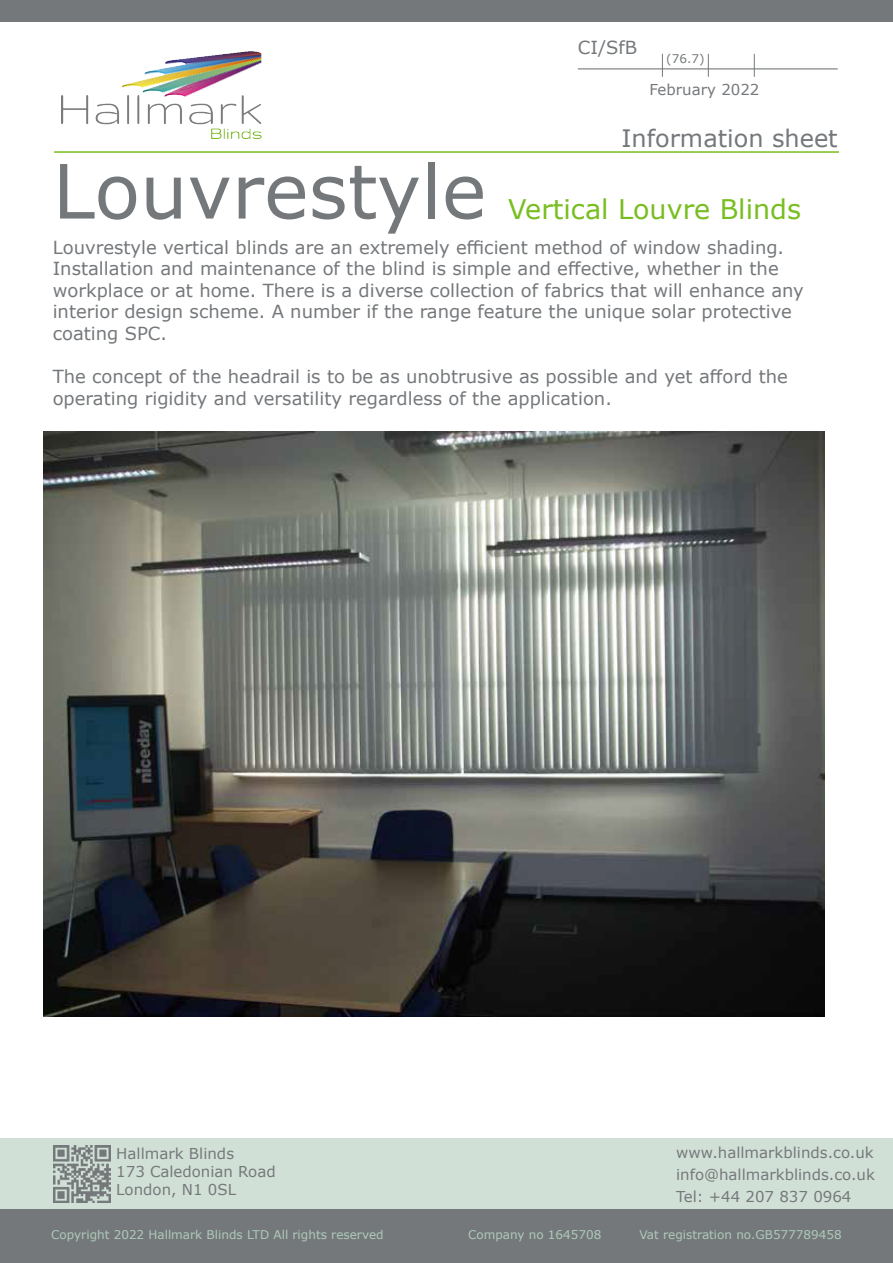
<style>
.page{position:relative;width:893px;height:1263px;background:#fff}
.page>*{position:absolute;margin:0;border:0;box-sizing:border-box;transform-origin:0 0}
.t1{font:75px "Verdana";color:#75787b}
.t2{font:27px "Verdana";color:#78be20}
.t3{font:24px "Verdana";color:#75787b}
.t4{font:18px/21.6px "Verdana";color:#75787b}
.t5{font:15px/18px "Verdana";color:#75787b}
.t6{font:12px "Verdana";color:#adcab8}
.t7{font:12px "Verdana";color:#75787b}
</style>
<div class="page">
<hr style="left:54px;top:151px;width:785px;height:2px;background:#78be20">
<div style="left:0;top:0;width:893px;height:22px;background:#75787b"></div>
<div style="left:0;top:1209px;width:893px;height:54px;background:#75787b"></div>
<div style="left:0;top:1139px;width:893px;height:70px;background:#d1e0d7"></div>
<img style="left:53px;top:1145px;width:58px;height:57px">
<hr style="left:578px;top:68px;width:260px;height:1px;background:#75787b">
<svg style="left:708px;top:54px;width:1px;height:23px"></svg>
<svg style="left:754px;top:54px;width:1px;height:23px"></svg>
<svg style="left:662px;top:54px;width:1px;height:23px"></svg>
<img style="left:44px;top:431px;width:781px;height:586px">
<img style="left:61px;top:51px;width:200px;height:87px">
<p class="t4" style="left:578px;top:36px;width:61px">CI/SfB</p>
<p class="t7" style="left:666px;top:50px;width:40px">(76.7)</p>
<p class="t5" style="left:649px;top:80px;width:112px">February 2022</p>
<p class="t1" style="left:53px;top:140px;width:435px">Louvrestyle</p>
<p class="t3" style="left:621px;top:122px;width:218px">Information sheet</p>
<p class="t2" style="left:508px;top:190px;width:294px">Vertical Louvre Blinds</p>
<p class="t4" style="left:53px;top:236px;width:753px">Louvrestyle vertical blinds are an extremely efficient method of window shading.<br>Installation and maintenance of the blind is simple and effective, whether in the workplace or at home. There is a diverse collection of fabrics that will enhance any interior design scheme. A number if the range feature the unique solar protective coating SPC.</p>
<p class="t4" style="left:53px;top:366px;width:737px">The concept of the headrail is to be as unobtrusive as possible and yet afford the operating rigidity and versatility regardless of the application.</p>
<p class="t5" style="left:116px;top:1144px;width:119px">Hallmark Blinds</p>
<p class="t5" style="left:676px;top:1143px;width:199px">www.hallmarkblinds.co.uk</p>
<p class="t5" style="left:116px;top:1162px;width:161px">173 Caledonian Road<br>London, N1 0SL</p>
<p class="t6" style="left:51px;top:1226px;width:334px">Copyright 2022 Hallmark Blinds LTD All rights reserved</p>
<p class="t6" style="left:468px;top:1226px;width:135px">Company no 1645708</p>
<p class="t6" style="left:639px;top:1226px;width:204px">Vat registration no.GB577789458</p>
<p class="t5" style="left:676px;top:1163px;width:200px;line-height:22.4px">info@hallmarkblinds.co.uk<br>Tel: +44 207 837 0964</p>
</div>
